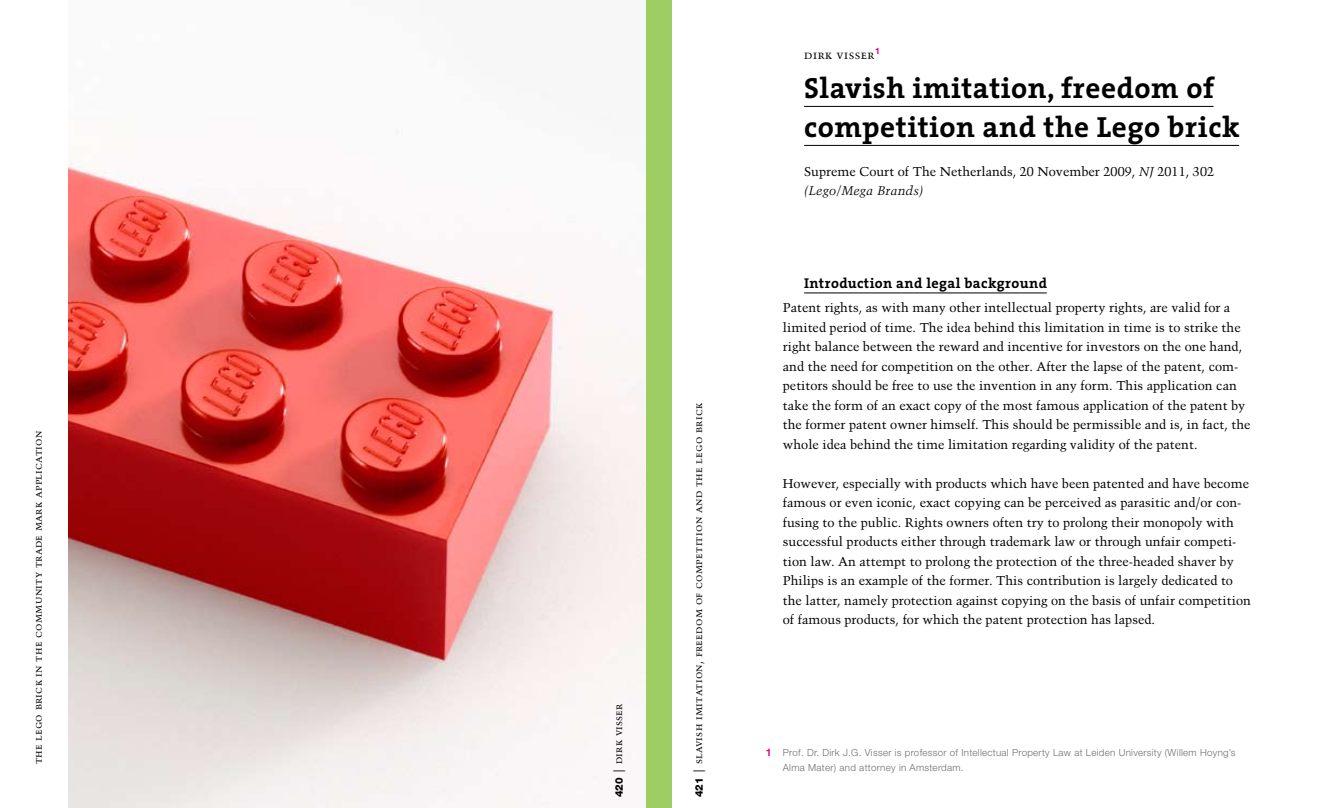
<style>
.page{position:relative;width:1319px;height:808px;background:#fff}
.page>*{position:absolute;margin:0;border:0;box-sizing:border-box;transform-origin:0 0}
.t1{font:700 29.25px/39px "The Serif";letter-spacing:.02em;color:#000}
.t2{font:700 14.25px "The Serif";letter-spacing:.03em;color:#000}
.t3{font:12.75px/19.5px "Trump Mediaeval";color:#000}
.t4{font:12.75px "Trump Mediaeval SC";letter-spacing:.03em;color:#000}
.t5{font:italic 12.6px "Trump Mediaeval";letter-spacing:.01em;color:#000}
.t6{font:11.25px "Trump Mediaeval SC";letter-spacing:.02em;color:#000}
.t7{font:300 9.75px/14.7px "Helvetica Neue";letter-spacing:.03em;color:#6d6f71}
.s1{font-family:"Helvetica Neue";font-weight:800;font-size:10.5px}
.s2{font-family:"Trump Mediaeval";font-size:15px}
.s3{font-style:italic;font-size:12.6px}
.s4{font-weight:700;font-size:10.5px;color:#ec008c}
</style>
<div class="page">
<img style="left:68px;top:130px;width:578px;height:678px">
<hr style="left:804px;top:106px;width:409px;height:1px;background:#000">
<hr style="left:804px;top:145px;width:434px;height:1px;background:#000">
<hr style="left:804px;top:293px;width:242px;height:1px;background:#000">
<div style="left:646px;top:0;width:26px;height:808px;background:#9ece63"></div>
<p class="t6" style="left:31px;top:764px;width:335px;rotate:-90deg">the lego brick in the community trade mark application</p>
<p class="t6" style="left:611px;top:797px;width:95px;rotate:-90deg"><span class="s1">420</span> <span class="s2">|</span> dirk visser</p>
<p class="t6" style="left:691px;top:797px;width:396px;rotate:-90deg"><span class="s1">421</span> <span class="s2">|</span> slavish imitation, freedom of competition and the lego brick</p>
<p class="t4" style="left:804px;top:47px;width:77px">dirk visser<sup>1</sup></p>
<h1 class="t1" style="left:804px;top:67px;width:437px">Slavish imitation, freedom of competition and the Lego brick</h1>
<p class="t3" style="left:804px;top:161px;width:411px">Supreme Court of The Netherlands, 20 November 2009, <span class="s3">NJ</span> 2011, 302</p>
<p class="t5" style="left:804px;top:183px;width:121px">(Lego/Mega Brands)</p>
<p class="t2" style="left:804px;top:272px;width:244px">Introduction and legal background</p>
<p class="t3" style="left:782px;top:298px;width:469px">Patent rights, as with many other intellectual property rights, are valid for a limited period of time. The idea behind this limitation in time is to strike the right balance between the reward and incentive for investors on the one hand, and the need for competition on the other. After the lapse of the patent, com&shy;petitors should be free to use the invention in any form. This application can take the form of an exact copy of the most famous application of the patent by the former patent owner himself. This should be permissible and is, in fact, the whole idea behind the time limitation regarding validity of the patent.</p>
<p class="t3" style="left:782px;top:473px;width:469px">However, especially with products which have been patented and have become famous or even iconic, exact copying can be perceived as parasitic and/or con&shy;fusing to the public. Rights owners often try to prolong their monopoly with successful products either through trademark law or through unfair competi&shy;tion law. An attempt to prolong the protection of the three-headed shaver by Philips is an example of the former. This contribution is largely dedicated to the latter, namely protection against copying on the basis of unfair competition of famous products, for which the patent protection has lapsed.</p>
<p class="t7" style="left:782px;top:745px;width:454px;text-indent:-17px"><span class="s4">1</span> Prof. Dr. Dirk J.G. Visser is professor of Intellectual Property Law at Leiden University (Willem Hoyng’s<br>Alma Mater) and attorney in Amsterdam.</p>
</div>
